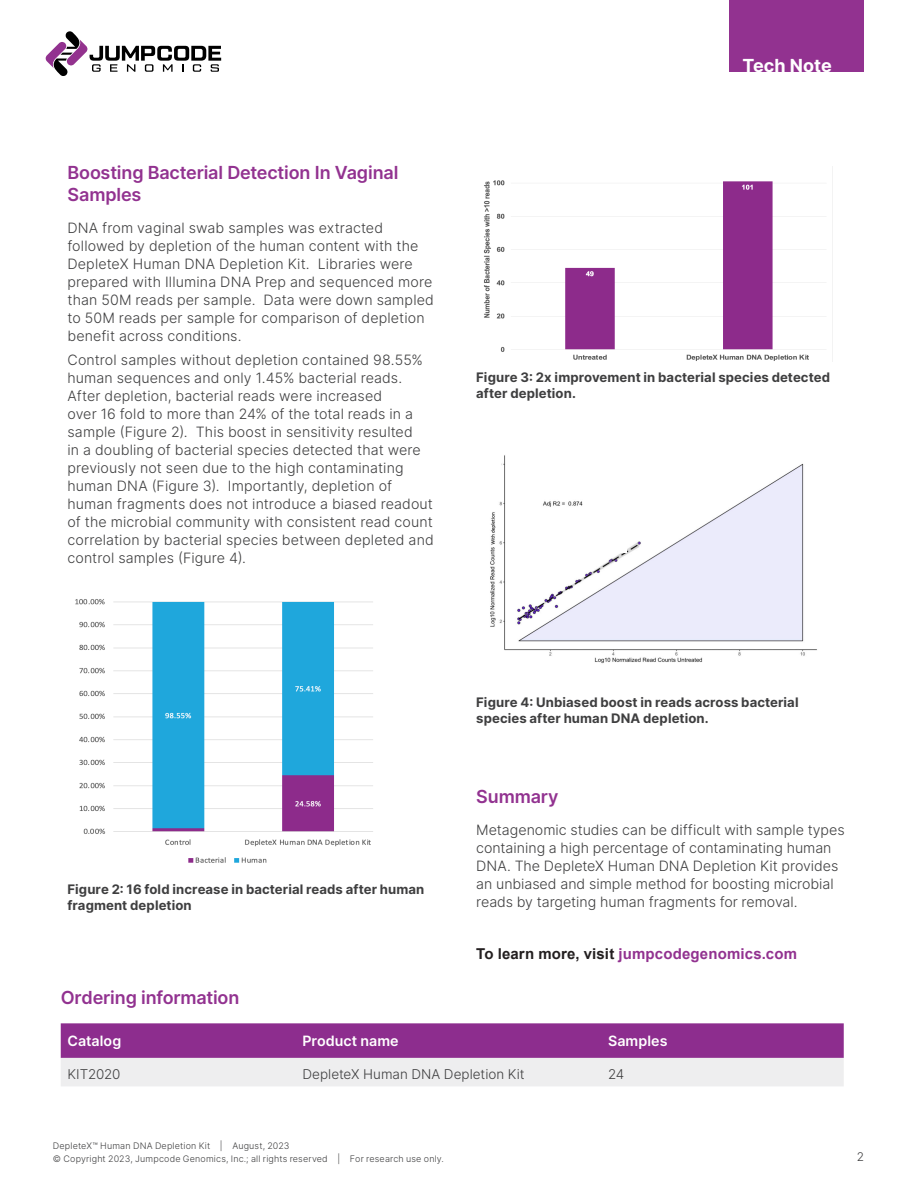
<style>
.page{position:relative;width:918px;height:1188px;background:#fff}
.page>*{position:absolute;margin:0;border:0;box-sizing:border-box;transform-origin:0 0}
.Heading_1{font:600 18px/21.6px "Inter";letter-spacing:-.01em;color:#923290}
.t1{font:700 18px "Inter";letter-spacing:-.005em;color:#fff}
.t2{font:700 15px "Arial";letter-spacing:.01em;color:#923290}
.Body_Text{font:300 14.25px/18px "Inter";letter-spacing:.005em;color:#3e3e3f}
.Table_Heading{font:600 14.25px "Inter";color:#fff}
.Table_Text{font:300 13.5px "Inter";color:#3e3e3f}
.Figure_Caption{font:700 13.2px/16.5px "Inter";letter-spacing:.005em;color:#3e3e3f}
.t3{font:300 12px "Inter";color:#3e3e3f}
.t4{font:300 9px/13.5px "Inter";letter-spacing:.02em;color:#3e3e3f}
.s1{color:#231f20}
</style>
<div class="page">
<svg style="left:46px;top:31px;width:175px;height:45px"></svg>
<div style="left:729px;top:0;width:135px;height:72px;background:#923290"></div>
<img style="left:483px;top:166px;width:350px;height:196px">
<img style="left:75px;top:599px;width:298px;height:264px">
<img style="left:490px;top:455px;width:327px;height:209px">
<div style="left:586px;top:547px;width:41px;height:6px;background:#fff"></div>
<svg style="left:61px;top:1023px;width:783px;height:63px;background:#b884b9"></svg>
<p class="Heading_1" style="left:68px;top:162px;width:332px">Boosting Bacterial Detection In Vaginal<br>Samples</p>
<p class="Body_Text" style="left:68px;top:218px;width:368px">DNA from vaginal swab samples was extracted followed by depletion of the human content with the DepleteX Human DNA Depletion Kit. Libraries were prepared with Illumina DNA Prep and sequenced more than 50M reads per sample. Data were down sampled to 50M reads per sample for comparison of depletion benefit across conditions.</p>
<p class="Body_Text" style="left:68px;top:351px;width:368px">Control samples without depletion contained 98.55% human sequences and only 1.45% bacterial reads.<br>After depletion, bacterial reads were increased<br>over 16 fold to more than 24% of the total reads in a sample (Figure 2). This boost in sensitivity resulted<br>in a doubling of bacterial species detected that were previously not seen due to the high contaminating human DNA (Figure 3). Importantly, depletion of human fragments does not introduce a biased readout of the microbial community with consistent read count correlation by bacterial species between depleted and control samples (Figure 4).</p>
<p class="t1" style="left:742px;top:52px;width:91px">Tech Note</p>
<p class="Figure_Caption" style="left:476px;top:368px;width:355px">Figure 3: 2x improvement in bacterial species detected after depletion.</p>
<p class="Figure_Caption" style="left:476px;top:693px;width:324px">Figure 4: Unbiased boost in reads across bacterial species after human DNA depletion.</p>
<p class="Figure_Caption" style="left:68px;top:880px;width:358px">Figure 2: 16 fold increase in bacterial reads after human fragment depletion</p>
<p class="Heading_1" style="left:476px;top:786px;width:84px">Summary</p>
<p class="Body_Text" style="left:476px;top:821px;width:370px">Metagenomic studies can be difficult with sample types containing a high percentage of contaminating human DNA. The DepleteX Human DNA Depletion Kit provides an unbiased and simple method for boosting microbial reads by targeting human fragments for removal.</p>
<p class="t2" style="left:476px;top:944px;width:322px"><span class="s1">To learn more, visit</span> jumpcodegenomics.com</p>
<p class="Heading_1" style="left:61px;top:986px;width:180px">Ordering information</p>
<p class="Table_Heading" style="left:68px;top:1030px;width:55px">Catalog</p>
<p class="Table_Heading" style="left:302px;top:1030px;width:98px">Product name</p>
<p class="Table_Heading" style="left:608px;top:1030px;width:61px">Samples</p>
<p class="Table_Text" style="left:68px;top:1064px;width:55px">KIT2020</p>
<p class="Table_Text" style="left:302px;top:1064px;width:224px">DepleteX Human DNA Depletion Kit</p>
<p class="Table_Text" style="left:608px;top:1064px;width:18px">24</p>
<p class="t4" style="left:53px;top:1139px;width:392px">DepleteX™ Human DNA Depletion Kit | August, 2023<br>© Copyright 2023, Jumpcode Genomics, Inc.; all rights reserved | For research use only.</p>
<p class="t3" style="left:857px;top:1148px;width:9px">2</p>
</div>
